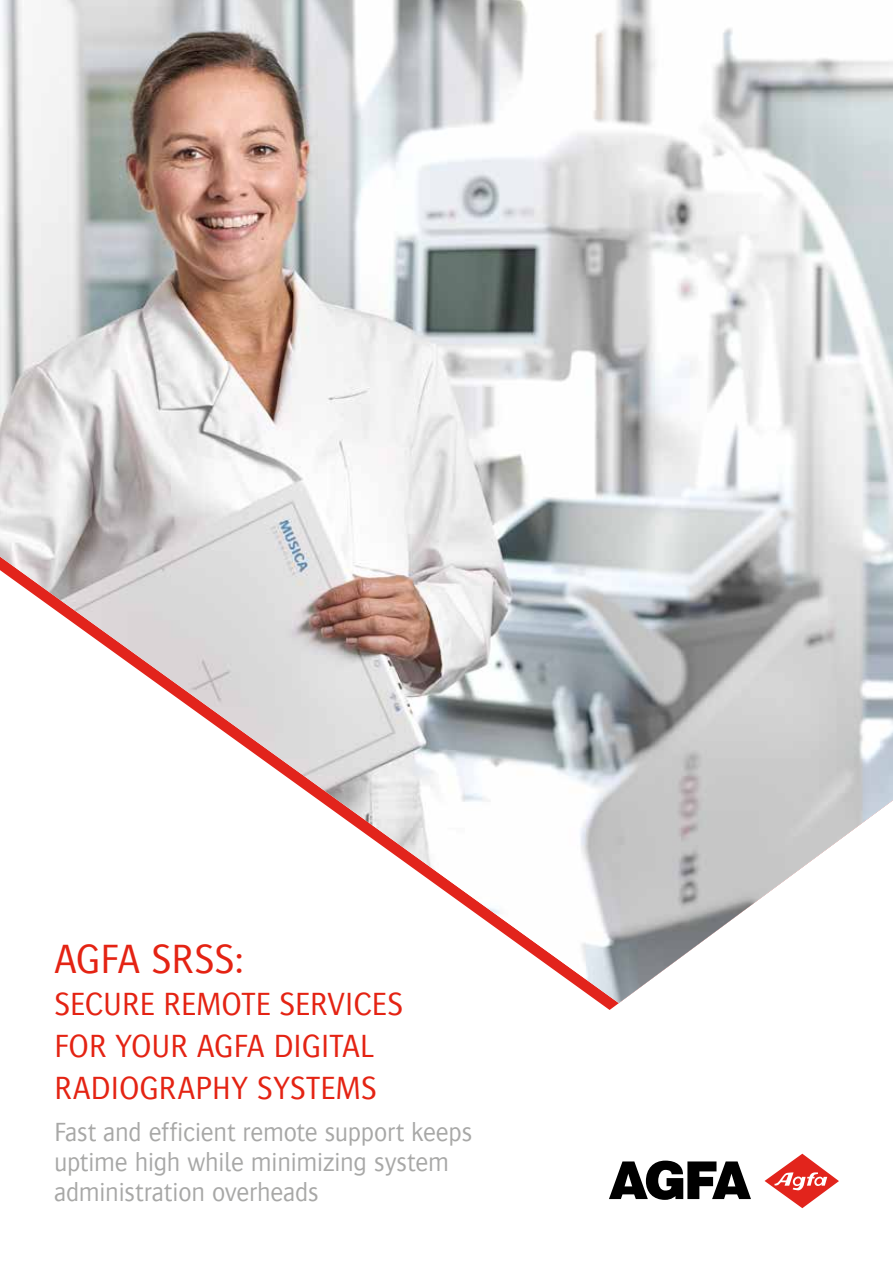
<style>
.page{position:relative;width:893px;height:1263px;background:#fff}
.page>*{position:absolute;margin:0;border:0;box-sizing:border-box;transform-origin:0 0}
.t1{font:300 42px "Bosis For Agfa";letter-spacing:-.02em;color:#e42313}
.t2{font:300 33px/42px "Bosis For Agfa";letter-spacing:-.01em;color:#e42313}
.t3{font:300 27px/30px "Bosis For Agfa";letter-spacing:-.01em;color:#a8a8a7}
</style>
<div class="page">
<img style="left:0;top:0;width:893px;height:1003px">
<svg style="left:609px;top:1160px;width:142px;height:40px"></svg>
<svg style="left:764px;top:1154px;width:75px;height:54px"></svg>
<h1 class="t1" style="left:54px;top:937px;width:191px">AGFA SRSS:</h1>
<p class="t2" style="left:54px;top:982px;width:351px">SECURE REMOTE SERVICES<br>FOR YOUR AGFA DIGITAL<br>RADIOGRAPHY SYSTEMS</p>
<p class="t3" style="left:54px;top:1117px;width:420px">Fast and efficient remote support keeps uptime high while minimizing system administration overheads</p>
</div>
